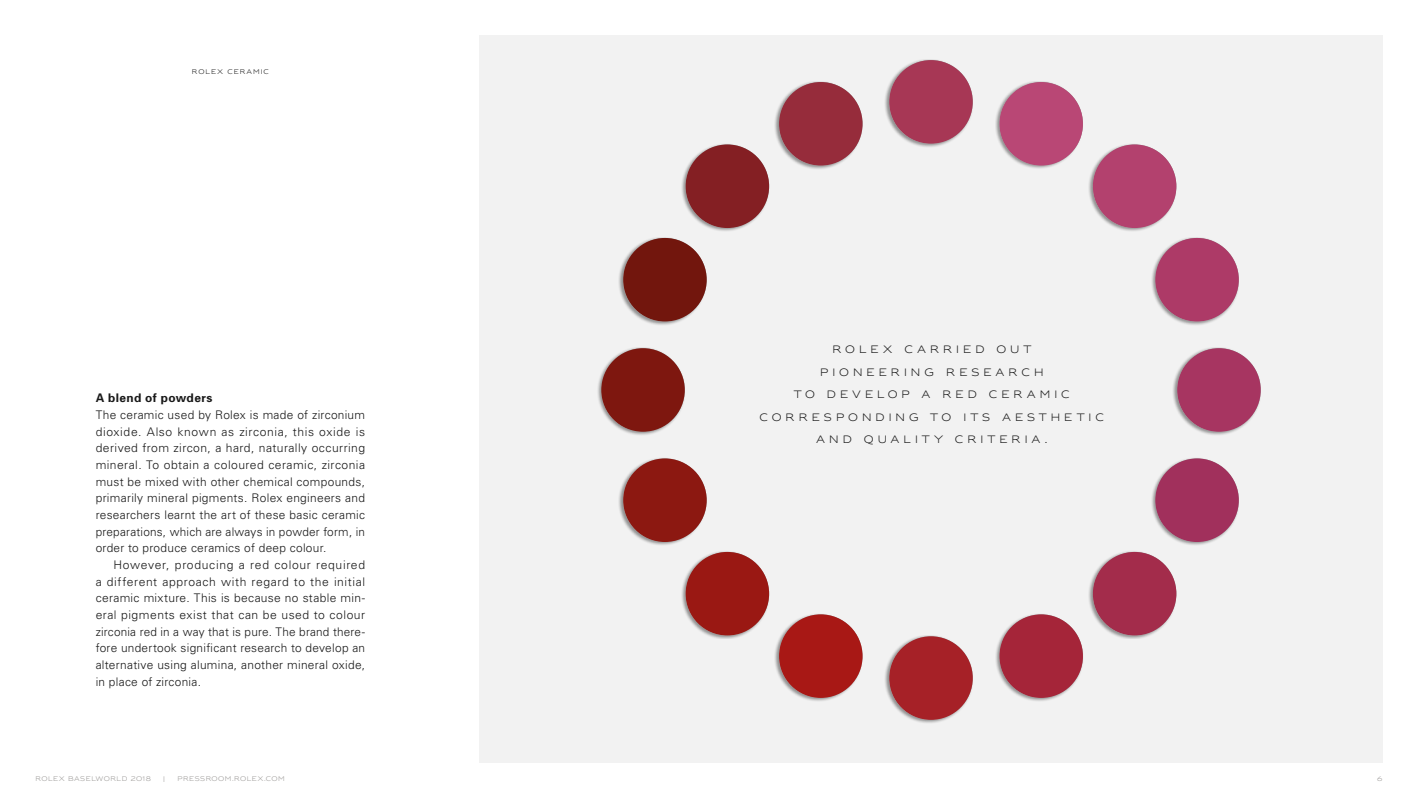
<style>
.page{position:relative;width:1418px;height:798px;background:#fff}
.page>*{position:absolute;margin:0;border:0;box-sizing:border-box;transform-origin:0 0}
.t1{font:300 11.88px/16.6px "Univers";letter-spacing:.02em;color:#191919;text-align:justify}
.t2{font:700 11.88px "Univers";letter-spacing:.035em;color:#191919}
.t3{font:300 10px "Rolex Font";letter-spacing:.4em;color:#191919}
.t4{font:300 6.25px "Rolex Font";letter-spacing:.075em;color:#9a9896}
.t5{font:300 6.25px "Rolex Font";letter-spacing:.15em;color:#191919}
</style>
<div class="page">
<div style="left:478px;top:35px;width:904px;height:727px;background:#f2f2f2"></div>
<div style="left:884px;top:59px;width:89px;height:88px;background:#000;opacity:.4"></div>
<img style="left:889px;top:60px;width:83px;height:84px">
<div style="left:889px;top:60px;width:83px;height:84px;background:#a73755;border-radius:50%"></div>
<div style="left:884px;top:634px;width:89px;height:89px;background:#000;opacity:.4"></div>
<img style="left:889px;top:636px;width:83px;height:83px">
<div style="left:889px;top:636px;width:83px;height:83px;background:#a62127;border-radius:50%"></div>
<div style="left:596px;top:347px;width:89px;height:88px;background:#000;opacity:.4"></div>
<img style="left:601px;top:348px;width:83px;height:83px">
<div style="left:601px;top:348px;width:83px;height:83px;background:#7e170f;border-radius:50%"></div>
<div style="left:1172px;top:347px;width:89px;height:88px;background:#000;opacity:.4"></div>
<img style="left:1177px;top:348px;width:83px;height:83px">
<div style="left:1177px;top:348px;width:83px;height:83px;background:#a73561;border-radius:50%"></div>
<div style="left:681px;top:143px;width:88px;height:89px;background:#000;opacity:.4"></div>
<img style="left:685px;top:144px;width:84px;height:84px">
<div style="left:685px;top:144px;width:84px;height:84px;background:#841f23;border-radius:50%"></div>
<div style="left:1088px;top:550px;width:88px;height:89px;background:#000;opacity:.4"></div>
<img style="left:1092px;top:551px;width:84px;height:84px">
<div style="left:1092px;top:551px;width:84px;height:84px;background:#a32c4b;border-radius:50%"></div>
<div style="left:681px;top:550px;width:88px;height:89px;background:#000;opacity:.4"></div>
<img style="left:685px;top:551px;width:84px;height:84px">
<div style="left:685px;top:551px;width:84px;height:84px;background:#9a1813;border-radius:50%"></div>
<div style="left:1088px;top:143px;width:88px;height:89px;background:#000;opacity:.4"></div>
<img style="left:1092px;top:144px;width:84px;height:84px">
<div style="left:1092px;top:144px;width:84px;height:84px;background:#b3416e;border-radius:50%"></div>
<div style="left:774px;top:81px;width:89px;height:88px;background:#000;opacity:.4"></div>
<img style="left:779px;top:82px;width:83px;height:83px">
<div style="left:779px;top:82px;width:83px;height:83px;background:#962c3b;border-radius:50%"></div>
<div style="left:994px;top:612px;width:89px;height:89px;background:#000;opacity:.4"></div>
<img style="left:999px;top:614px;width:83px;height:83px">
<div style="left:999px;top:614px;width:83px;height:83px;background:#a52539;border-radius:50%"></div>
<div style="left:618px;top:457px;width:89px;height:88px;background:#000;opacity:.4"></div>
<img style="left:623px;top:458px;width:83px;height:83px">
<div style="left:623px;top:458px;width:83px;height:83px;background:#8c1811;border-radius:50%"></div>
<div style="left:1150px;top:236px;width:89px;height:89px;background:#000;opacity:.4"></div>
<img style="left:1155px;top:238px;width:83px;height:83px">
<div style="left:1155px;top:238px;width:83px;height:83px;background:#ad3a67;border-radius:50%"></div>
<div style="left:994px;top:81px;width:89px;height:88px;background:#000;opacity:.4"></div>
<svg style="left:997px;top:81px;width:86px;height:1px"></svg>
<img style="left:997px;top:82px;width:86px;height:85px">
<div style="left:999px;top:82px;width:83px;height:83px;background:#b94775;border-radius:50%"></div>
<div style="left:774px;top:612px;width:89px;height:89px;background:#000;opacity:.4"></div>
<img style="left:779px;top:614px;width:83px;height:83px">
<div style="left:779px;top:614px;width:83px;height:83px;background:#a81815;border-radius:50%"></div>
<div style="left:618px;top:236px;width:89px;height:89px;background:#000;opacity:.4"></div>
<img style="left:623px;top:238px;width:83px;height:83px">
<div style="left:623px;top:238px;width:83px;height:83px;background:#72160d;border-radius:50%"></div>
<div style="left:1150px;top:457px;width:89px;height:88px;background:#000;opacity:.4"></div>
<img style="left:1155px;top:458px;width:83px;height:83px">
<div style="left:1155px;top:458px;width:83px;height:83px;background:#a1305c;border-radius:50%"></div>
<p class="t5" style="left:192px;top:68px;width:78px">ROLEX CERAMIC</p>
<p class="t2" style="left:96px;top:390px;width:118px">A blend of powders</p>
<p class="t1" style="left:96px;top:406px;width:271px">The ceramic used by Rolex is made of zirconium dioxide. Also known as zirconia, this oxide is derived from zircon, a hard, naturally occurring mineral. To obtain a coloured ceramic, zirconia must be mixed with other chemical compounds, primarily mineral pigments. Rolex engineers and researchers learnt the art of these basic ceramic preparations, which are always in powder form, in order to produce ceramics of deep colour.</p>
<p class="t1" style="left:96px;top:555px;width:271px;text-indent:18px">However, producing a red colour required a different approach with regard to the initial ceramic mixture. This is because no stable min&shy;eral pigments exist that can be used to colour zirconia red in a way that is pure. The brand there&shy;fore undertook significant research to develop an alternative using alumina, another mineral oxide, in place of zirconia.</p>
<p class="t3" style="left:832px;top:343px;width:200px">ROLEX CARRIED OUT</p>
<p class="t3" style="left:820px;top:365px;width:225px">PIONEERING RESEARCH</p>
<p class="t3" style="left:793px;top:388px;width:278px">TO DEVELOP A RED CERAMIC</p>
<p class="t3" style="left:759px;top:410px;width:346px">CORRESPONDING TO ITS AESTHETIC</p>
<p class="t3" style="left:816px;top:433px;width:233px">AND QUALITY CRITERIA.</p>
<p class="t4" style="left:35px;top:774px;width:117px">ROLEX BASELWORLD 2018</p>
<p class="t4" style="left:163px;top:774px;width:3px">|</p>
<p class="t4" style="left:177px;top:774px;width:109px">PRESSROOM.ROLEX.COM</p>
<p class="t4" style="left:1377px;top:774px;width:7px">6</p>
</div>
